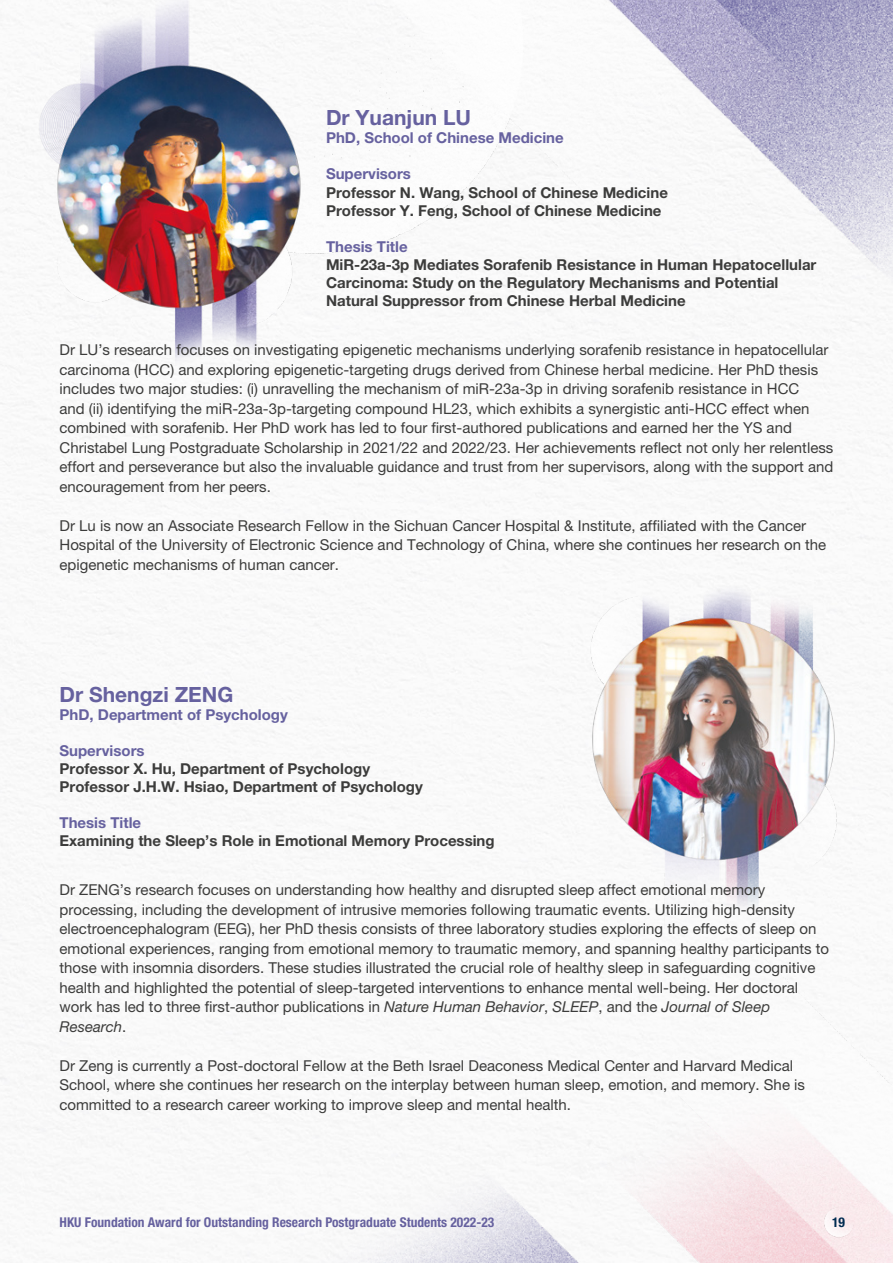
<style>
.page{position:relative;width:893px;height:1263px;background:#fff}
.page>*{position:absolute;margin:0;border:0;box-sizing:border-box;transform-origin:0 0}
.t1{font:700 21px "Helvetica Neue LT Pro";color:#66619f}
.t2{font:15px/19.5px "Helvetica Neue LT Pro";color:#3c3c3b}
.t3{font:700 15px/18px "Helvetica Neue LT Pro";color:#3c3c3b}
.t4{font:700 15px "Helvetica Neue LT Pro";color:#66619f}
.t5{font:700 condensed 13.5px "Helvetica Neue LT Pro";color:#66619f}
.t6{font:700 condensed 13.5px "Helvetica Neue LT Pro";color:#002c51}
.s1{font-style:italic}
</style>
<div class="page">
<img style="left:0;top:0;width:893px;height:1263px">
<img style="left:817px;top:1200px;width:43px;height:43px">
<img style="left:18px;top:0;width:313px;height:376px">
<img style="left:553px;top:497px;width:313px;height:432px">
<h1 class="t1" style="left:326px;top:105px;width:147px">Dr Yuanjun LU</h1>
<p class="t4" style="left:326px;top:129px;width:239px">PhD, School of Chinese Medicine</p>
<p class="t4" style="left:326px;top:165px;width:87px">Supervisors</p>
<p class="t3" style="left:326px;top:183px;width:343px">Professor N. Wang, School of Chinese Medicine<br>Professor Y. Feng, School of Chinese Medicine</p>
<p class="t4" style="left:326px;top:237px;width:83px">Thesis Title</p>
<p class="t3" style="left:326px;top:255px;width:492px">MiR-23a-3p Mediates Sorafenib Resistance in Human Hepatocellular<br>Carcinoma: Study on the Regulatory Mechanisms and Potential<br>Natural Suppressor from Chinese Herbal Medicine</p>
<p class="t2" style="left:60px;top:340px;width:775px">Dr LU’s research focuses on investigating epigenetic mechanisms underlying sorafenib resistance in hepatocellular carcinoma (HCC) and exploring epigenetic-targeting drugs derived from Chinese herbal medicine. Her PhD thesis includes two major studies: (i) unravelling the mechanism of miR-23a-3p in driving sorafenib resistance in HCC<br>and (ii) identifying the miR-23a-3p-targeting compound HL23, which exhibits a synergistic anti-HCC effect when combined with sorafenib. Her PhD work has led to four first-authored publications and earned her the YS and Christabel Lung Postgraduate Scholarship in 2021/22 and 2022/23. Her achievements reflect not only her relentless effort and perseverance but also the invaluable guidance and trust from her supervisors, along with the support and encouragement from her peers.</p>
<p class="t2" style="left:60px;top:515px;width:768px">Dr Lu is now an Associate Research Fellow in the Sichuan Cancer Hospital &amp; Institute, affiliated with the Cancer<br>Hospital of the University of Electronic Science and Technology of China, where she continues her research on the epigenetic mechanisms of human cancer.</p>
<h1 class="t1" style="left:60px;top:681px;width:175px">Dr Shengzi ZENG</h1>
<p class="t4" style="left:60px;top:705px;width:230px">PhD, Department of Psychology</p>
<p class="t4" style="left:60px;top:741px;width:87px">Supervisors</p>
<p class="t3" style="left:60px;top:759px;width:365px">Professor X. Hu, Department of Psychology<br>Professor J.H.W. Hsiao, Department of Psychology</p>
<p class="t4" style="left:60px;top:813px;width:83px">Thesis Title</p>
<p class="t3" style="left:60px;top:831px;width:437px">Examining the Sleep’s Role in Emotional Memory Processing</p>
<p class="t2" style="left:60px;top:880px;width:771px">Dr ZENG’s research focuses on understanding how healthy and disrupted sleep affect emotional memory processing, including the development of intrusive memories following traumatic events. Utilizing high-density electroencephalogram (EEG), her PhD thesis consists of three laboratory studies exploring the effects of sleep on emotional experiences, ranging from emotional memory to traumatic memory, and spanning healthy participants to those with insomnia disorders. These studies illustrated the crucial role of healthy sleep in safeguarding cognitive health and highlighted the potential of sleep-targeted interventions to enhance mental well-being. Her doctoral work has led to three first-author publications in <span class="s1">Nature Human Behavior</span>, <span class="s1">SLEEP</span>, and the <span class="s1">Journal of Sleep Research</span>.</p>
<p class="t2" style="left:60px;top:1055px;width:747px">Dr Zeng is currently a Post-doctoral Fellow at the Beth Israel Deaconess Medical Center and Harvard Medical<br>School, where she continues her research on the interplay between human sleep, emotion, and memory. She is committed to a research career working to improve sleep and mental health.</p>
<p class="t5" style="left:60px;top:1214px;width:436px">HKU Foundation Award for Outstanding Research Postgraduate Students 2022-23</p>
<p class="t6" style="left:832px;top:1214px;width:14px">19</p>
</div>
